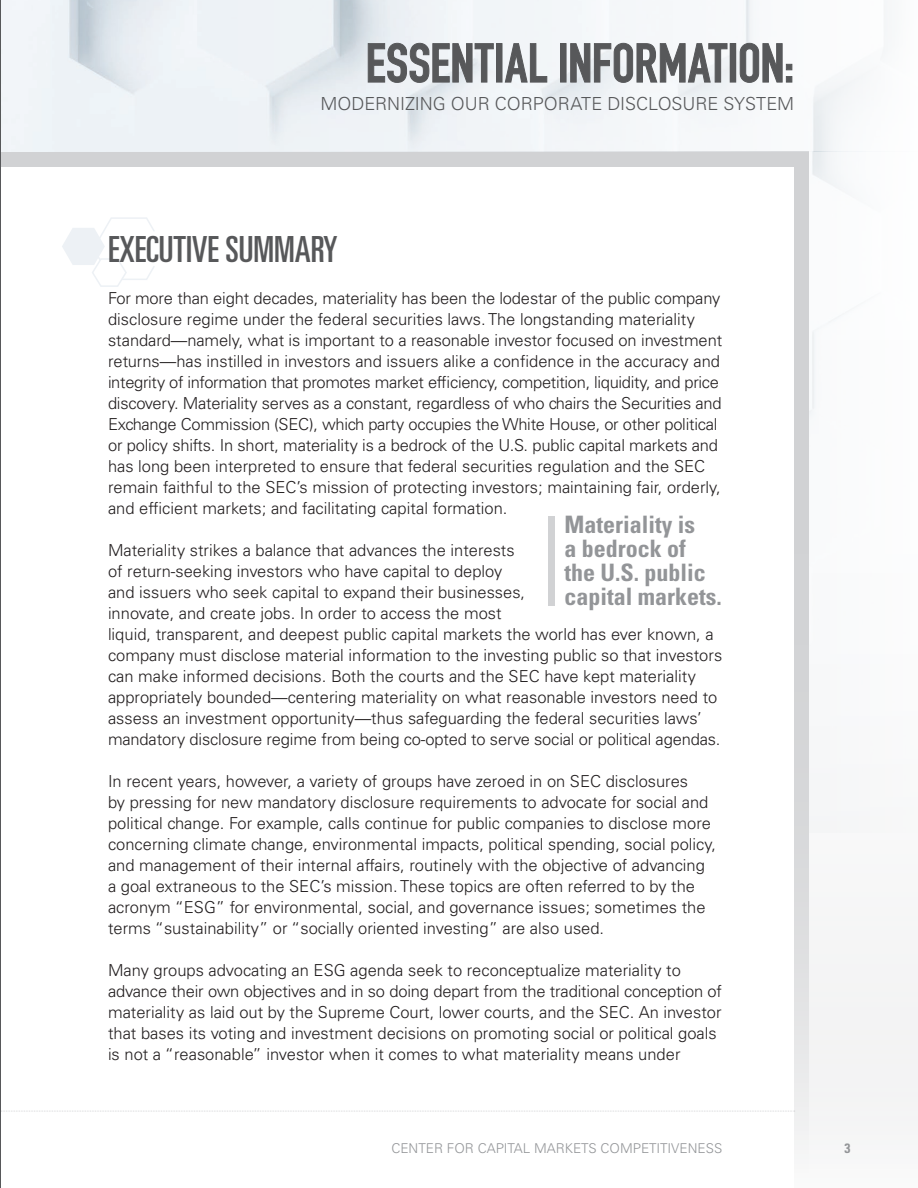
<style>
.page{position:relative;width:918px;height:1188px;background:#fff}
.page>*{position:absolute;margin:0;border:0;box-sizing:border-box;transform-origin:0 0}
.t1{font:700 54px "DIN Condensed";letter-spacing:.005em;color:#57585a}
.t2{font:ultra-condensed 36px "Univers LT Std";color:#57585a}
.Body_Copy{font:700 condensed 24px/24px "Univers LT Std";color:#939598}
.t3{font:300 18px "Univers LT Std";letter-spacing:-.005em;color:#57585a}
.Body_Copy-2{font:300 16.5px/21px "Univers LT Std";color:#231f20}
.t4{font:300 13.5px "Univers LT Std";color:#939598}
.t5{font:700 condensed 13.5px "Univers LT Std";color:#939598}
</style>
<div class="page">
<svg style="left:1px;top:1111px;width:793px;height:1px"></svg>
<div style="left:0;top:29px;width:918px;height:137px;background:#d1d2d4"></div>
<svg style="left:794px;top:166px;width:15px;height:984px;background:#d7d8da"></svg>
<div style="left:809px;top:0;width:109px;height:1188px;background:#fff"></div>
<img style="left:1px;top:0;width:821px;height:151px">
<svg style="left:368px;top:43px;width:126px;height:40px;background:#d1d4d8"></svg>
<div style="left:496px;top:43px;width:6px;height:39px;border:1px solid #57585a"></div>
<svg style="left:505px;top:43px;width:42px;height:40px;background:#d9dcdf"></svg>
<div style="left:560px;top:43px;width:6px;height:39px;border:1px solid #57585a"></div>
<svg style="left:570px;top:43px;width:157px;height:40px;background:#d4d7d9"></svg>
<div style="left:730px;top:43px;width:6px;height:39px;border:1px solid #57585a"></div>
<svg style="left:740px;top:43px;width:52px;height:40px;background:#d8d9db"></svg>
<svg style="left:62px;top:217px;width:93px;height:70px"></svg>
<hr style="left:0;top:0;width:1px;height:1188px;background:#57585a">
<div style="left:548px;top:516px;width:7px;height:89px;background:#d1d2d4"></div>
<h1 class="t1" style="left:366px;top:31px;width:430px">ESSENTIAL INFORMATION:</h1>
<p class="t3" style="left:320px;top:93px;width:475px">MODERNIZING OUR CORPORATE DISCLOSURE SYSTEM</p>
<p class="t2" style="left:108px;top:229px;width:231px">EXECUTIVE SUMMARY</p>
<p class="Body_Copy-2" style="left:108px;top:288px;width:616px">For more than eight decades, materiality has been the lodestar of the public company disclosure regime under the federal securities laws. The longstanding materiality standard—namely, what is important to a reasonable investor focused on investment returns—has instilled in investors and issuers alike a confidence in the accuracy and integrity of information that promotes market efficiency, competition, liquidity, and price discovery. Materiality serves as a constant, regardless of who chairs the Securities and Exchange Commission (SEC), which party occupies the White House, or other political or policy shifts. In short, materiality is a bedrock of the U.S. public capital markets and has long been interpreted to ensure that federal securities regulation and the SEC remain faithful to the SEC’s mission of protecting investors; maintaining fair, orderly, and efficient markets; and facilitating capital formation.</p>
<p class="Body_Copy-2" style="left:108px;top:540px;width:616px">Materiality strikes a balance that advances the interests<br>of return-seeking investors who have capital to deploy<br>and issuers who seek capital to expand their businesses,<br>innovate, and create jobs. In order to access the most<br>liquid, transparent, and deepest public capital markets the world has ever known, a company must disclose material information to the investing public so that investors can make informed decisions. Both the courts and the SEC have kept materiality appropriately bounded—centering materiality on what reasonable investors need to assess an investment opportunity—thus safeguarding the federal securities laws’ mandatory disclosure regime from being co-opted to serve social or political agendas.</p>
<p class="Body_Copy-2" style="left:108px;top:771px;width:610px">In recent years, however, a variety of groups have zeroed in on SEC disclosures<br>by pressing for new mandatory disclosure requirements to advocate for social and political change. For example, calls continue for public companies to disclose more concerning climate change, environmental impacts, political spending, social policy, and management of their internal affairs, routinely with the objective of advancing a goal extraneous to the SEC’s mission. These topics are often referred to by the acronym “ESG” for environmental, social, and governance issues; sometimes the terms “sustainability” or “socially oriented investing” are also used.</p>
<p class="Body_Copy-2" style="left:108px;top:960px;width:616px">Many groups advocating an ESG agenda seek to reconceptualize materiality to advance their own objectives and in so doing depart from the traditional conception of materiality as laid out by the Supreme Court, lower courts, and the SEC. An investor that bases its voting and investment decisions on promoting social or political goals is not a “reasonable” investor when it comes to what materiality means under</p>
<p class="Body_Copy" style="left:565px;top:513px;width:159px">Materiality is<br>a bedrock of the U.S. public capital markets.</p>
<p class="t4" style="left:391px;top:1140px;width:332px">CENTER FOR CAPITAL MARKETS COMPETITIVENESS</p>
<p class="t5" style="left:844px;top:1140px;width:7px">3</p>
</div>
